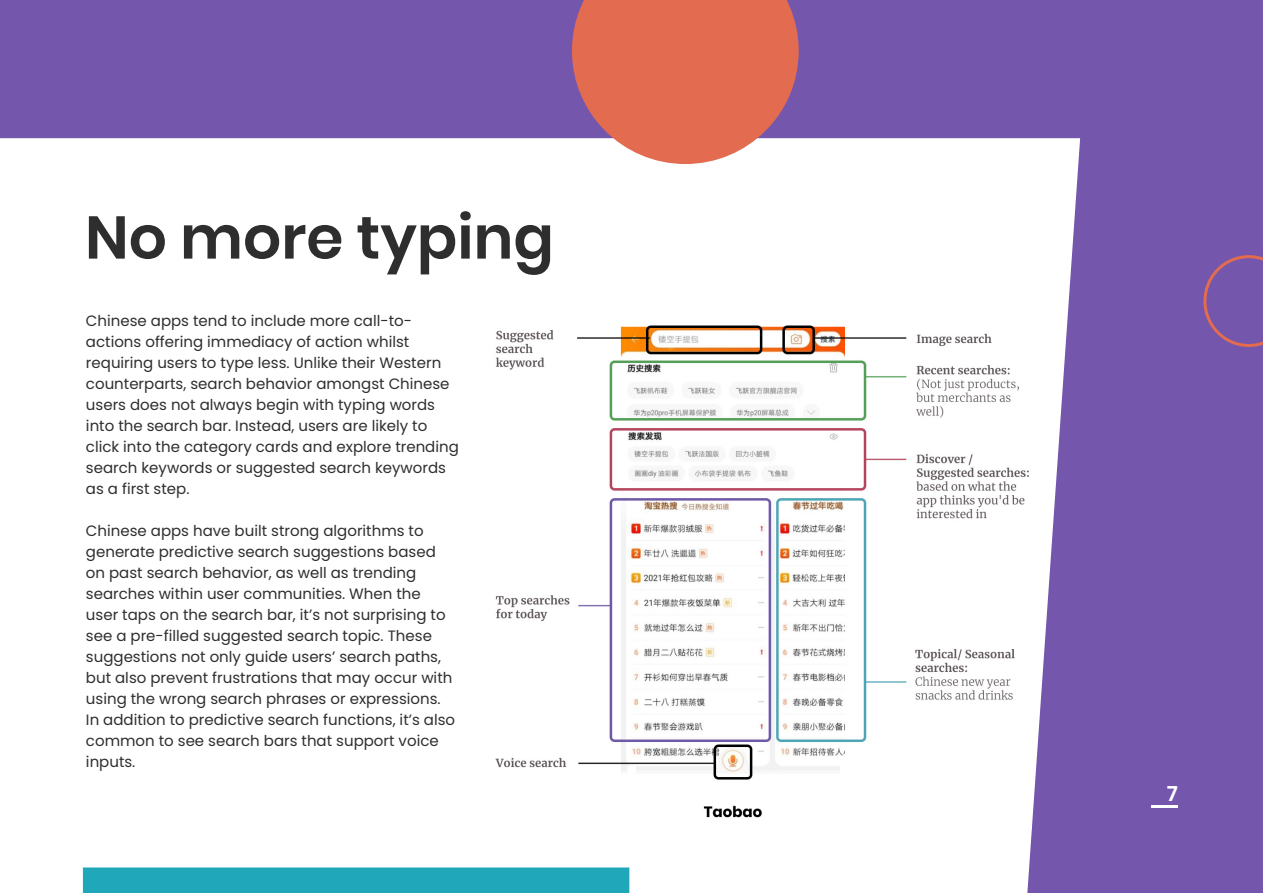
<style>
.page{position:relative;width:1263px;height:893px;background:#7457ad}
.page>*{position:absolute;margin:0;border:0;box-sizing:border-box;transform-origin:0 0}
.t1{font:600 60px "Poppins";color:#2e2e2e}
.t2{font:600 21px "Poppins";color:#fff}
.t3{font:15px/21px "Poppins";color:#2e2e2e}
</style>
<div class="page">
<div style="left:0;top:138px;width:1080px;height:755px;background:#fff"></div>
<hr style="left:1151px;top:805px;width:27px;height:3px;background:#fff">
<img style="left:489px;top:310px;width:542px;height:518px">
<svg style="left:572px;top:0;width:227px;height:164px;background:#dc7666"></svg>
<div style="left:83px;top:867px;width:546px;height:26px;background:#21a7ba"></div>
<svg style="left:1203px;top:255px;width:60px;height:92px"></svg>
<h1 class="t1" style="left:85px;top:203px;width:470px">No more typing</h1>
<p class="t3" style="left:86px;top:310px;width:374px">Chinese apps tend to include more call-to&shy;actions offering immediacy of action whilst requiring users to type less. Unlike their Western counterparts, search behavior amongst Chinese users does not always begin with typing words into the search bar. Instead, users are likely to click into the category cards and explore trending search keywords or suggested search keywords as a first step.</p>
<p class="t3" style="left:86px;top:520px;width:371px">Chinese apps have built strong algorithms to generate predictive search suggestions based on past search behavior, as well as trending searches within user communities. When the user taps on the search bar, it’s not surprising to see a pre-filled suggested search topic. These suggestions not only guide users’ search paths, but also prevent frustrations that may occur with using the wrong search phrases or expressions.<br>In addition to predictive search functions, it’s also common to see search bars that support voice inputs.</p>
<h2 class="t2" style="left:1167px;top:782px;width:12px">7</h2>
</div>
